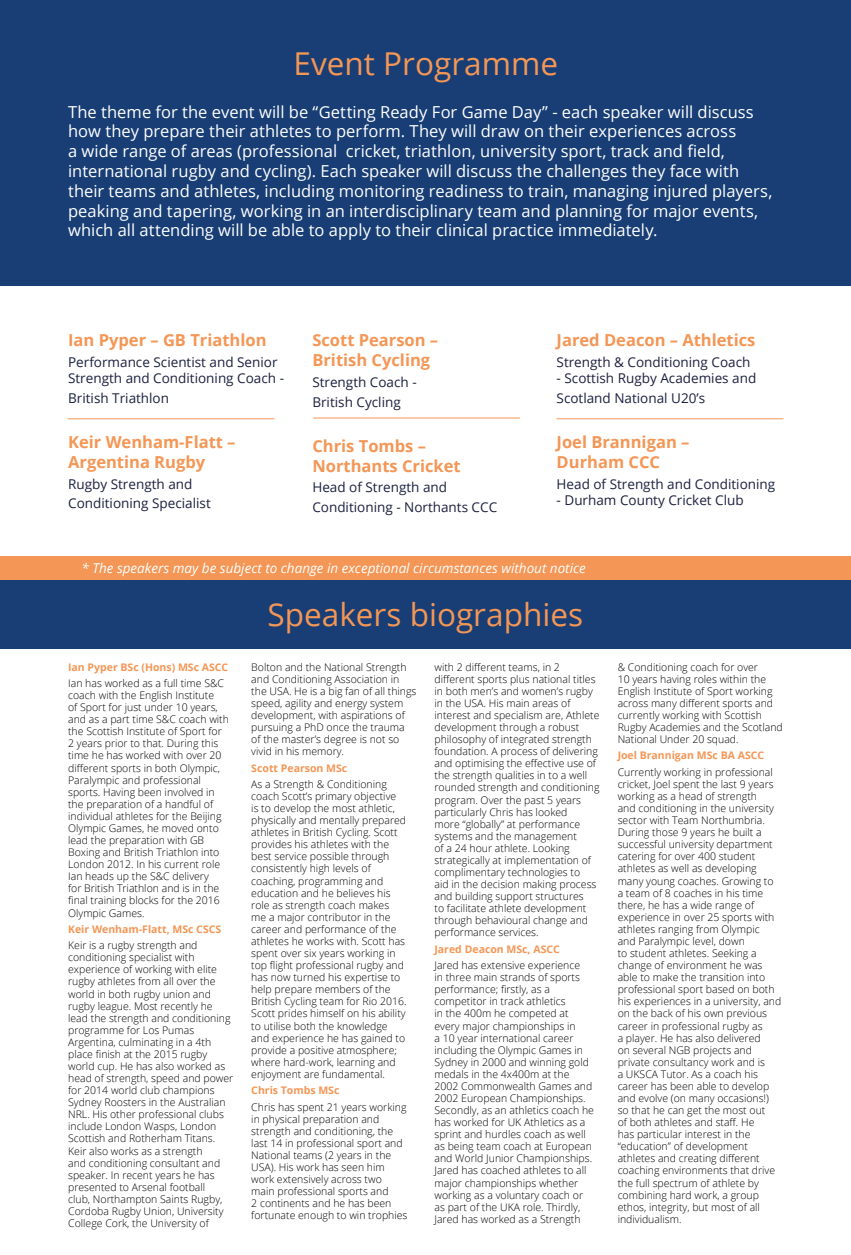
<style>
.page{position:relative;width:851px;height:1255px;background:#fff}
.page>*{position:absolute;margin:0;border:0;box-sizing:border-box;transform-origin:0 0}
.t1{font:31.5px "Open Sans";color:#f49655}
.t2{font:16.5px/19.8px "Open Sans";color:#fff}
.t3{font:700 16.5px/19.8px "Open Sans";color:#f49655}
.t4{font:13.5px/19.8px "Open Sans";color:#1b213f}
.t5{font:italic 13.5px "Open Sans";color:#fff}
.t6{font:300 10.5px/12.1px "Open Sans";color:#000}
.t7{font:700 10.5px "Open Sans";color:#f49655}
</style>
<div class="page">
<div style="left:0;top:0;width:850px;height:285px;background:#183e75"></div>
<div style="left:0;top:556px;width:850px;height:25px;background:#f49655"></div>
<div style="left:0;top:580px;width:850px;height:68px;background:#183e75"></div>
<hr style="left:68px;top:418px;width:206px;height:1px;background:#f49655">
<hr style="left:313px;top:417px;width:207px;height:1px;background:#f49655">
<hr style="left:556px;top:418px;width:227px;height:1px;background:#f49655">
<h1 class="t1" style="left:293px;top:42px;width:266px">Event Programme</h1>
<p class="t2" style="left:68px;top:101px;width:705px">The theme for the event will be “Getting Ready For Game Day” - each speaker will discuss how they prepare their athletes to perform. They will draw on their experiences across<br>a wide range of areas (professional cricket, triathlon, university sport, track and field, international rugby and cycling). Each speaker will discuss the challenges they face with their teams and athletes, including monitoring readiness to train, managing injured players, peaking and tapering, working in an interdisciplinary team and planning for major events, which all attending will be able to apply to their clinical practice immediately.</p>
<h2 class="t3" style="left:68px;top:330px;width:200px">Ian Pyper – GB Triathlon</h2>
<p class="t4" style="left:68px;top:353px;width:217px;line-height:16.2px">Performance Scientist and Senior<br>Strength and Conditioning Coach -</p>
<p class="t4" style="left:68px;top:388px;width:102px">British Triathlon</p>
<h2 class="t3" style="left:68px;top:432px;width:169px">Keir Wenham-Flatt –<br>Argentina Rugby</h2>
<p class="t4" style="left:68px;top:473px;width:144px">Rugby Strength and<br>Conditioning Specialist</p>
<h2 class="t3" style="left:312px;top:330px;width:127px">Scott Pearson –<br>British Cycling</h2>
<p class="t4" style="left:312px;top:371px;width:106px">Strength Coach -<br>British Cycling</p>
<h2 class="t3" style="left:312px;top:435px;width:150px">Chris Tombs –<br>Northants Cricket</h2>
<p class="t4" style="left:312px;top:477px;width:186px">Head of Strength and<br>Conditioning - Northants CCC</p>
<h2 class="t3" style="left:556px;top:330px;width:200px">Jared Deacon – Athletics</h2>
<p class="t4" style="left:556px;top:352px;width:195px">Strength &amp; Conditioning Coach</p>
<p class="t4" style="left:556px;top:368px;width:201px">- Scottish Rugby Academies and<br>Scotland National U20’s</p>
<h2 class="t3" style="left:556px;top:432px;width:134px">Joel Brannigan –<br>Durham CCC</h2>
<p class="t4" style="left:556px;top:473px;width:220px">Head of Strength and Conditioning</p>
<p class="t4" style="left:556px;top:489px;width:188px">- Durham County Cricket Club</p>
<p class="t5" style="left:81px;top:558px;width:506px">* The speakers may be subject to change in exceptional circumstances without notice</p>
<p class="t7" style="left:68px;top:659px;width:162px">Ian Pyper BSc (Hons) MSc ASCC</p>
<p class="t6" style="left:68px;top:677px;width:162px">Ian has worked as a full time S&amp;C coach with the English Institute<br>of Sport for just under 10 years, and as a part time S&amp;C coach with the Scottish Institute of Sport for<br>2 years prior to that. During this time he has worked with over 20 different sports in both Olympic,<br>Paralympic and professional sports. Having been involved in the preparation of a handful of individual athletes for the Beijing<br>Olympic Games, he moved onto lead the preparation with GB<br>Boxing and British Triathlon into<br>London 2012. In his current role<br>Ian heads up the S&amp;C delivery<br>for British Triathlon and is in the final training blocks for the 2016<br>Olympic Games.</p>
<p class="t7" style="left:68px;top:921px;width:155px">Keir Wenham-Flatt, MSc CSCS</p>
<p class="t6" style="left:68px;top:939px;width:167px">Keir is a rugby strength and conditioning specialist with experience of working with elite rugby athletes from all over the world in both rugby union and rugby league. Most recently he lead the strength and conditioning programme for Los Pumas<br>Argentina, culminating in a 4th place finish at the 2015 rugby world cup. He has also worked as head of strength, speed and power for 2014 world club champions<br>Sydney Roosters in the Australian<br>NRL. His other professional clubs include London Wasps, London<br>Scottish and Rotherham Titans.<br>Keir also works as a strength<br>and conditioning consultant and speaker. In recent years he has presented to Arsenal football<br>club, Northampton Saints Rugby,<br>Cordoba Rugby Union, University<br>College Cork, the University of</p>
<h1 class="t1" style="left:267px;top:593px;width:317px">Speakers biographies</h1>
<p class="t6" style="left:251px;top:660px;width:167px">Bolton and the National Strength and Conditioning Association in the USA. He is a big fan of all things speed, agility and energy system development, with aspirations of pursuing a PhD once the trauma of the master’s degree is not so vivid in his memory.</p>
<p class="t7" style="left:251px;top:760px;width:97px">Scott Pearson MSc</p>
<p class="t6" style="left:251px;top:777px;width:157px">As a Strength &amp; Conditioning coach Scott’s primary objective<br>is to develop the most athletic, physically and mentally prepared athletes in British Cycling. Scott provides his athletes with the best service possible through consistently high levels of coaching, programming and education and he believes his role as strength coach makes me a major contributor in the career and performance of the athletes he works with. Scott has spent over six years working in top flight professional rugby and has now turned his expertise to help prepare members of the<br>British Cycling team for Rio 2016.<br>Scott prides himself on his ability to utilise both the knowledge and experience he has gained to provide a positive atmosphere; where hard-work, learning and enjoyment are fundamental.</p>
<p class="t7" style="left:251px;top:1082px;width:90px">Chris Tombs MSc</p>
<p class="t6" style="left:251px;top:1100px;width:158px">Chris has spent 21 years working in physical preparation and strength and conditioning, the last 14 in professional sport and<br>National teams (2 years in the<br>USA). His work has seen him work extensively across two main professional sports and<br>2 continents and he has been fortunate enough to win trophies</p>
<p class="t6" style="left:434px;top:660px;width:166px">with 2 different teams, in 2 different sports plus national titles in both men’s and women’s rugby in the USA. His main areas of interest and specialism are, Athlete development through a robust philosophy of integrated strength foundation. A process of delivering and optimising the effective use of the strength qualities in to a well rounded strength and conditioning program. Over the past 5 years particularly Chris has looked<br>more “globally” at performance systems and the management<br>of a 24 hour athlete. Looking strategically at implementation of complimentary technologies to<br>aid in the decision making process and building support structures<br>to facilitate athlete development through behavioural change and performance services.</p>
<p class="t7" style="left:434px;top:941px;width:127px">Jared Deacon MSc, ASCC</p>
<p class="t6" style="left:434px;top:958px;width:161px">Jared has extensive experience<br>in three main strands of sports performance; firstly, as a competitor in track athletics<br>in the 400m he competed at every major championships in<br>a 10 year international career including the Olympic Games in<br>Sydney in 2000 and winning gold medals in the 4x400m at the<br>2002 Commonwealth Games and<br>2002 European Championships.<br>Secondly, as an athletics coach he has worked for UK Athletics as a sprint and hurdles coach as well as being team coach at European and World Junior Championships.<br>Jared has coached athletes to all major championships whether working as a voluntary coach or as part of the UKA role. Thirdly,<br>Jared has worked as a Strength</p>
<p class="t6" style="left:617px;top:660px;width:167px">&amp; Conditioning coach for over<br>10 years having roles within the<br>English Institute of Sport working across many different sports and currently working with Scottish<br>Rugby Academies and the Scotland<br>National Under 20 squad.</p>
<p class="t7" style="left:617px;top:748px;width:148px">Joel Brannigan MSc BA ASCC</p>
<p class="t6" style="left:617px;top:765px;width:165px">Currently working in professional cricket, Joel spent the last 9 years working as a head of strength<br>and conditioning in the university sector with Team Northumbria.<br>During those 9 years he built a successful university department catering for over 400 student athletes as well as developing many young coaches. Growing to a team of 8 coaches in his time there, he has a wide range of experience in over 25 sports with athletes ranging from Olympic<br>and Paralympic level, down<br>to student athletes. Seeking a change of environment he was able to make the transition into professional sport based on both his experiences in a university, and on the back of his own previous career in professional rugby as<br>a player. He has also delivered<br>on several NGB projects and private consultancy work and is<br>a UKSCA Tutor. As a coach his career has been able to develop and evolve (on many occasions!) so that he can get the most out<br>of both athletes and staff. He<br>has particular interest in the “education” of development athletes and creating different coaching environments that drive the full spectrum of athlete by combining hard work, a group ethos, integrity, but most of all individualism.</p>
</div>
